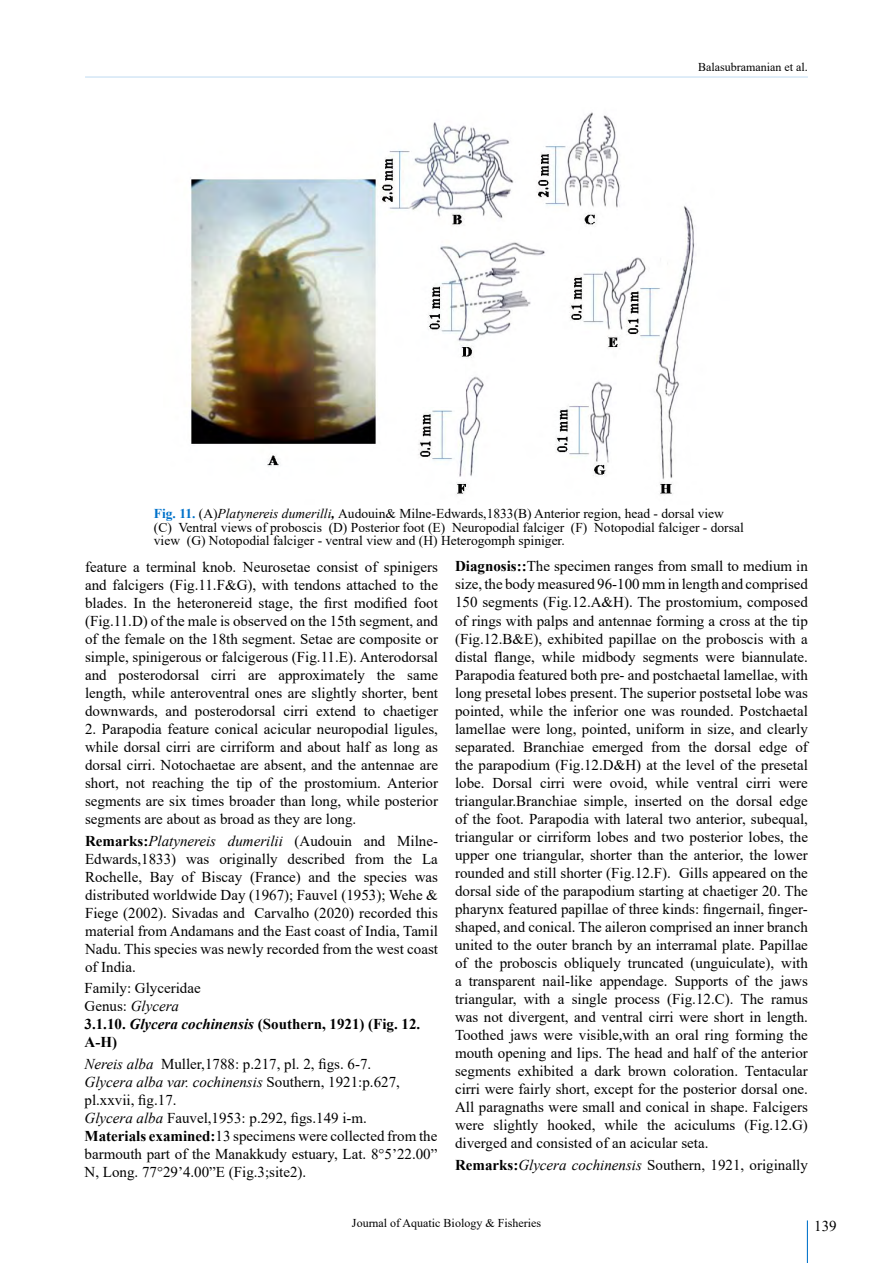
<style>
.page{position:relative;width:893px;height:1263px;background:#fff}
.page>*{position:absolute;margin:0;border:0;box-sizing:border-box;transform-origin:0 0}
.t1{font:15px/18px "Times New Roman";color:#000;text-align:justify}
.t2{font:700 15px/18px "Times New Roman";color:#000}
.t3{font:13.5px/13.5px "Times New Roman";color:#000}
.t4{font:12px "Times New Roman";color:#000}
.s1{font-weight:700;color:#0072ca}
.s2{font-style:italic}
.s3{font-weight:700;font-style:italic}
.s4{font-weight:700}
.s5{font-weight:400}
.s6{font-weight:400;font-style:italic}
</style>
<div class="page">
<hr style="left:85px;top:76px;width:723px;height:2px;background:#0072ca">
<hr style="left:807px;top:1220px;width:1px;height:43px;background:#0072ca">
<img style="left:190px;top:112px;width:505px;height:383px">
<p class="t4" style="left:698px;top:59px;width:111px">Balasubramanian et al.</p>
<p class="t3" style="left:154px;top:507px;width:591px"><span class="s1">Fig. 11.</span> (A)<span class="s2">Platynereis dumerilli</span><span class="s3">,</span> Audouin&amp; Milne-Edwards,1833(B) Anterior region, head - dorsal view (C) Ventral views of proboscis (D) Posterior foot (E) Neuropodial falciger (F) Notopodial falciger - dorsal view (G) Notopodial falciger - ventral view and (H) Heterogomph spiniger.</p>
<p class="t1" style="left:85px;top:557px;width:354px">feature a terminal knob. Neurosetae consist of spinigers and falcigers (Fig.11.F&amp;G), with tendons attached to the blades. In the heteronereid stage, the first modified foot (Fig.11.D) of the male is observed on the 15th segment, and of the female on the 18th segment. Setae are composite or simple, spinigerous or falcigerous (Fig.11.E). Anterodorsal and posterodorsal cirri are approximately the same length, while anteroventral ones are slightly shorter, bent downwards, and posterodorsal cirri extend to chaetiger</p>
<p class="t1" style="left:85px;top:719px;width:354px">2. Parapodia feature conical acicular neuropodial ligules, while dorsal cirri are cirriform and about half as long as dorsal cirri. Notochaetae are absent, and the antennae are short, not reaching the tip of the prostomium. Anterior segments are six times broader than long, while posterior segments are about as broad as they are long.</p>
<p class="t1" style="left:85px;top:831px;width:354px"><span class="s4">Remarks:</span><span class="s2">Platynereis dumerilii</span> (Audouin and Milne-Edwards,1833) was originally described from the La Rochelle, Bay of Biscay (France) and the species was distributed worldwide Day (1967); Fauvel (1953); Wehe &amp; Fiege (2002). Sivadas and Carvalho (2020) recorded this material from Andamans and the East coast of India, Tamil Nadu. This species was newly recorded from the west coast of India.</p>
<p class="t2" style="left:85px;top:978px;width:337px"><span class="s5">Family: Glyceridae<br>Genus:</span> <span class="s6">Glycera<br></span>3.1.10. <span class="s2">Glycera cochinensis</span> (Southern, 1921) (Fig. 12.<br>A-H)</p>
<p class="t1" style="left:85px;top:1054px;width:354px;text-align:left"><span class="s2">Nereis alba</span> Muller,1788: p.217, pl. 2, figs. 6-7.<br><span class="s2">Glycera alba var. cochinensis</span> Southern, 1921:p.627, pl.xxvii, fig.17.<br><span class="s2">Glycera alba</span> Fauvel,1953: p.292, figs.149 i-m.<br><span class="s4">Materials examined:</span>13 specimens were collected from the barmouth part of the Manakkudy estuary, Lat. 8°5’22.00” N, Long. 77°29’4.00”E (Fig.3;site2).</p>
<p class="t1" style="left:455px;top:557px;width:354px"><span class="s4">Diagnosis::</span>The specimen ranges from small to medium in size, the body measured 96-100 mm in length and comprised 150 segments (Fig.12.A&amp;H). The prostomium, composed of rings with palps and antennae forming a cross at the tip (Fig.12.B&amp;E), exhibited papillae on the proboscis with a distal flange, while midbody segments were biannulate.<br>Parapodia featured both pre- and postchaetal lamellae, with long presetal lobes present. The superior postsetal lobe was pointed, while the inferior one was rounded. Postchaetal lamellae were long, pointed, uniform in size, and clearly separated. Branchiae emerged from the dorsal edge of the parapodium (Fig.12.D&amp;H) at the level of the presetal lobe. Dorsal cirri were ovoid, while ventral cirri were triangular.Branchiae simple, inserted on the dorsal edge of the foot. Parapodia with lateral two anterior, subequal, triangular or cirriform lobes and two posterior lobes, the upper one triangular, shorter than the anterior, the lower rounded and still shorter (Fig.12.F). Gills appeared on the dorsal side of the parapodium starting at chaetiger 20. The pharynx featured papillae of three kinds: fingernail, finger&shy;shaped, and conical. The aileron comprised an inner branch united to the outer branch by an interramal plate. Papillae of the proboscis obliquely truncated (unguiculate), with a transparent nail-like appendage. Supports of the jaws triangular, with a single process (Fig.12.C). The ramus was not divergent, and ventral cirri were short in length.<br>Toothed jaws were visible,with an oral ring forming the mouth opening and lips. The head and half of the anterior segments exhibited a dark brown coloration. Tentacular cirri were fairly short, except for the posterior dorsal one.<br>All paragnaths were small and conical in shape. Falcigers were slightly hooked, while the aciculums (Fig.12.G) diverged and consisted of an acicular seta.</p>
<p class="t1" style="left:455px;top:1155px;width:354px"><span class="s4">Remarks:</span><span class="s2">Glycera cochinensis</span> Southern, 1921, originally</p>
<p class="t4" style="left:352px;top:1214px;width:190px">Journal of Aquatic Biology &amp; Fisheries</p>
<p class="t1" style="left:814px;top:1216px;width:24px">139</p>
</div>
